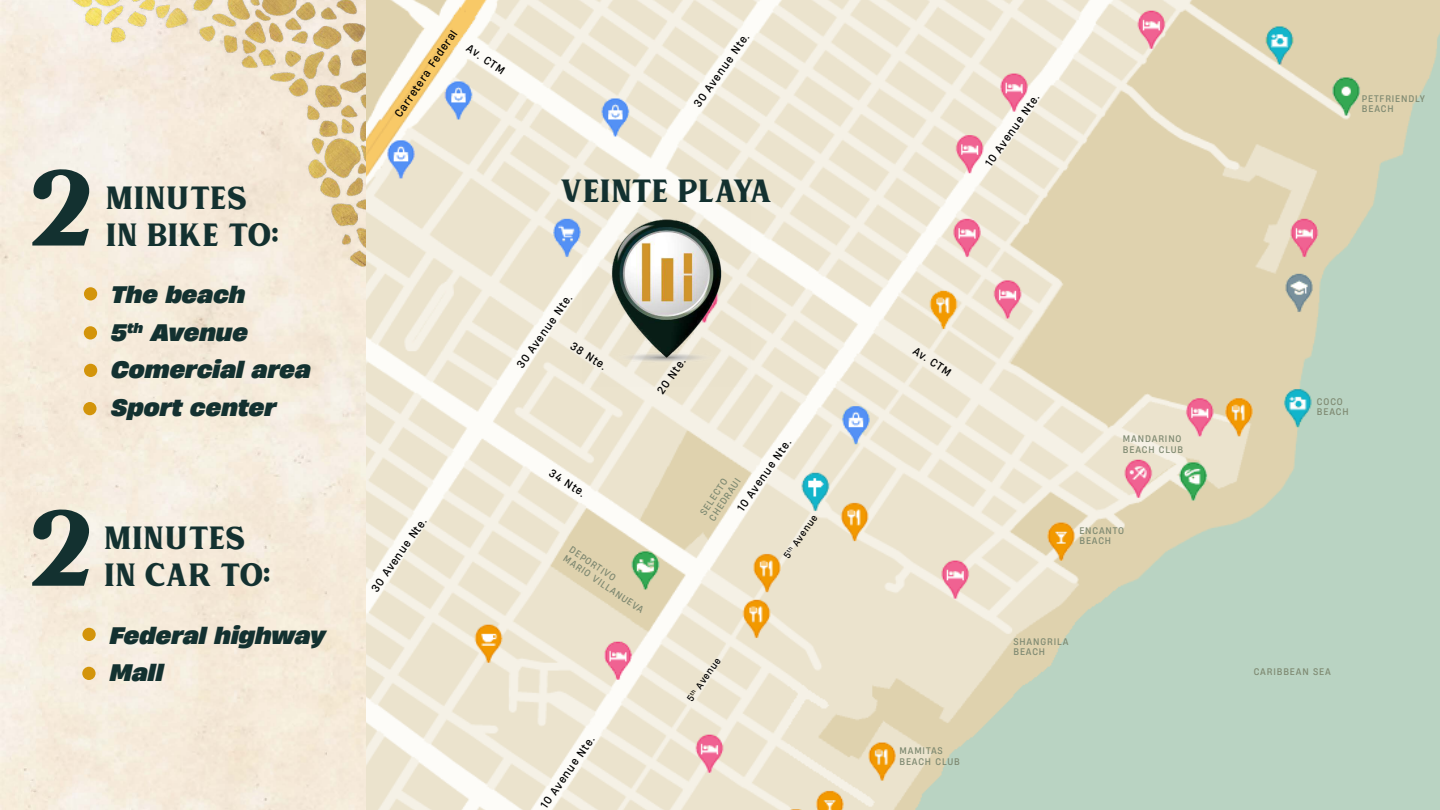
<style>
.page{position:relative;width:1440px;height:810px;background:#fff}
.page>*{position:absolute;margin:0;border:0;box-sizing:border-box;transform-origin:0 0}
.t1{font:150px "MUARADEMO";color:#133130}
.t2{font:45px/37.5px "MUARADEMO";color:#133130}
.t3{font:italic 800 22.5px/37.5px "Heading Now 77";color:#133130}
.t4{font:10.5px "Heading Now 64";color:#000}
.t5{font:9px/10.8px "Heading Now 64";letter-spacing:.1em;color:#7f8a72}
.t6{font:9px/10.8px "Heading Now 64";color:#7e8871}
.t7{font:9px "Heading Now 64";color:#000}
</style>
<div class="page">
<img style="left:0;top:0;width:1440px;height:810px">
<img style="left:42px;top:0;width:324px;height:338px">
<div style="left:84px;top:287px;width:13px;height:14px;background:#d3940a;border-radius:50%"></div>
<div style="left:82px;top:628px;width:14px;height:13px;background:#d3940a;border-radius:50%"></div>
<div style="left:84px;top:326px;width:13px;height:14px;background:#d3940a;border-radius:50%"></div>
<div style="left:82px;top:667px;width:14px;height:13px;background:#d3940a;border-radius:50%"></div>
<div style="left:84px;top:364px;width:13px;height:13px;background:#d3940a;border-radius:50%"></div>
<div style="left:83px;top:402px;width:14px;height:13px;background:#d3940a;border-radius:50%"></div>
<img style="left:583px;top:197px;width:167px;height:190px">
<p class="t4" style="left:391px;top:112px;width:104px;rotate:-56deg">Carretera Federal</p>
<p class="t4" style="left:472px;top:41px;width:45px;rotate:34deg">Av. CTM</p>
<p class="t4" style="left:690px;top:102px;width:89px;rotate:-55deg">30 Avenue Nte.</p>
<h1 class="t1" style="left:32px;top:106px;width:68px">2</h1>
<h2 class="t2" style="left:107px;top:174px;width:143px">MINUTES</h2>
<h2 class="t2" style="left:561px;top:167px;width:214px">veinte playa</h2>
<h2 class="t2" style="left:107px;top:212px;width:175px">IN BIKE TO:</h2>
<h3 class="t3" style="left:111px;top:275px;width:201px">The beach<br>5<sup>th</sup> Avenue<br>Comercial area<br>Sport center</h3>
<h1 class="t1" style="left:32px;top:446px;width:68px">2</h1>
<h2 class="t2" style="left:105px;top:515px;width:168px">MINUTES<br>IN CAR TO:</h2>
<h3 class="t3" style="left:110px;top:616px;width:218px">Federal highway<br>Mall</h3>
<p class="t4" style="left:368px;top:586px;width:89px;rotate:-55deg">30 Avenue Nte.</p>
<p class="t4" style="left:513px;top:363px;width:89px;rotate:-55deg">30 Avenue Nte.</p>
<p class="t4" style="left:576px;top:338px;width:42px;rotate:33deg">38 Nte.</p>
<p class="t4" style="left:653px;top:388px;width:42px;rotate:-55deg">20 Nte.</p>
<p class="t4" style="left:554px;top:465px;width:42px;rotate:33deg">34 Nte.</p>
<p class="t6" style="left:574px;top:544px;width:96px;rotate:34deg">DEPORTIVO<br>MARIO VILLANUEVA</p>
<p class="t4" style="left:537px;top:802px;width:86px;rotate:-55deg">10 Avenue Nte.</p>
<p class="t4" style="left:734px;top:505px;width:86px;rotate:-55deg">10 Avenue Nte.</p>
<p class="t5" style="left:698px;top:511px;width:50px;rotate:-56deg">SELECTO<br>CHEDRAUI</p>
<p class="t7" style="left:781px;top:554px;width:52px;rotate:-55deg">5<sup>th</sup> Avenue</p>
<p class="t7" style="left:684px;top:697px;width:52px;rotate:-55deg">5<sup>th</sup> Avenue</p>
<p class="t4" style="left:982px;top:160px;width:86px;rotate:-55deg">10 Avenue Nte.</p>
<p class="t5" style="left:1362px;top:93px;width:65px">PETFRIENDLY<br>BEACH</p>
<p class="t4" style="left:918px;top:343px;width:45px;rotate:34deg">Av. CTM</p>
<p class="t5" style="left:899px;top:745px;width:62px">MAMITAS<br>BEACH CLUB</p>
<p class="t5" style="left:1123px;top:433px;width:62px">MANDARINO<br>BEACH CLUB</p>
<p class="t5" style="left:1079px;top:525px;width:46px">ENCANTO<br>BEACH</p>
<p class="t5" style="left:1013px;top:636px;width:56px">SHANGRILA<br>BEACH</p>
<p class="t5" style="left:1317px;top:396px;width:33px">COCO<br>BEACH</p>
<p class="t5" style="left:1254px;top:666px;width:78px">CARIBBEAN SEA</p>
</div>
